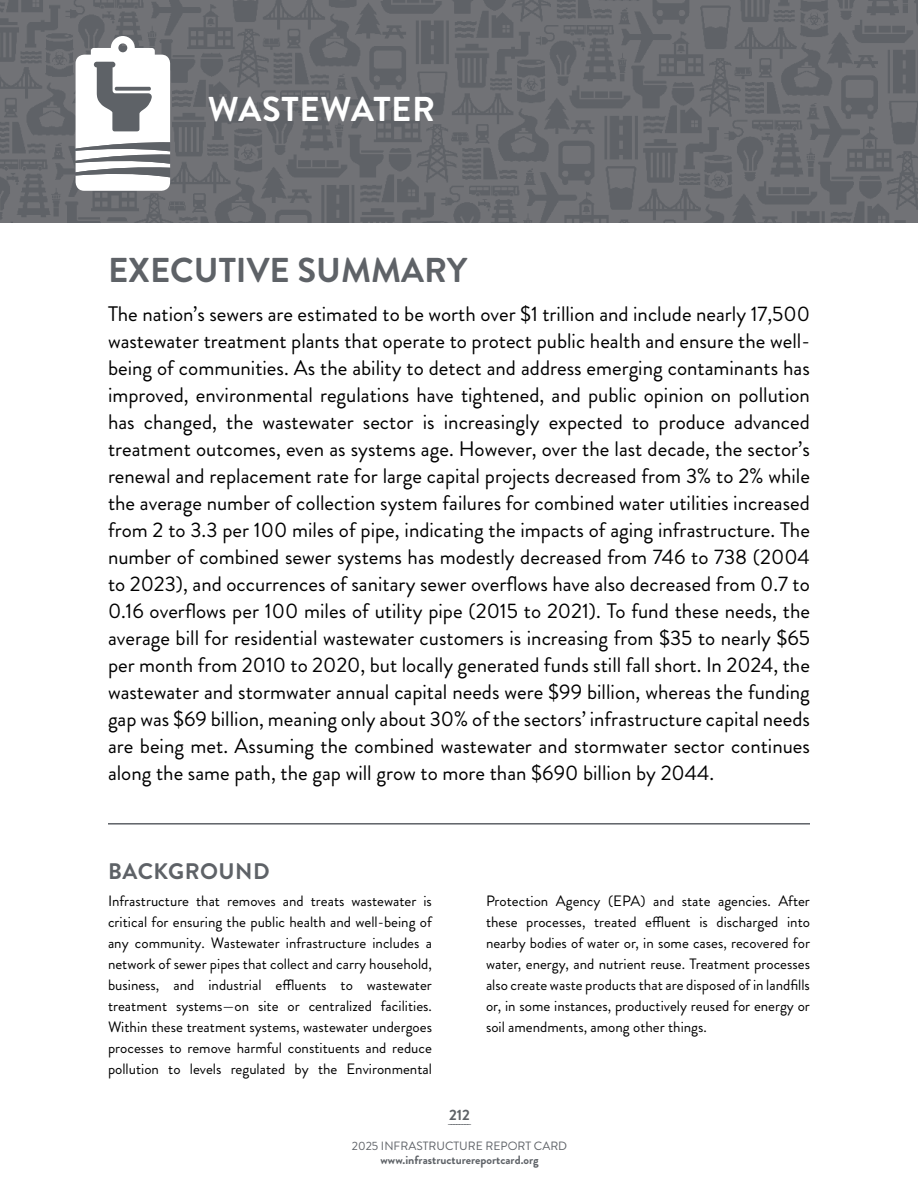
<style>
.page{position:relative;width:918px;height:1188px;background:#fff}
.page>*{position:absolute;margin:0;border:0;box-sizing:border-box;transform-origin:0 0}
.t1{font:700 34.5px "Brandon Grotesque";color:#5e6267}
.t2{font:700 34.5px "Brandon Grotesque";letter-spacing:.02em;color:#fff}
.t3{font:700 22.5px "Brandon Grotesque";letter-spacing:.02em;color:#5e6267}
.t4{font:21px/27px "Brandon Grotesque";color:#000;text-align:justify}
.t5{font:15px/21px "Brandon Grotesque";color:#000;text-align:justify}
.t6{font:700 15px "Brandon Grotesque";color:#5e6267}
.t7{font:12px/25.5px "Brandon Grotesque";color:#5e6267;text-align:center}
.t8{font:700 12px "Brandon Grotesque";color:#5e6267}
</style>
<div class="page">
<img style="left:0;top:0;width:918px;height:222px">
<hr style="left:108px;top:823px;width:702px;height:2px;background:#5e6267">
<svg style="left:75px;top:36px;width:95px;height:155px"></svg>
<h1 class="t2" style="left:208px;top:85px;width:229px">WASTEWATER</h1>
<h1 class="t1" style="left:108px;top:246px;width:361px">EXECUTIVE SUMMARY</h1>
<p class="t4" style="left:108px;top:300px;width:704px">The nation’s sewers are estimated to be worth over $1 trillion and include nearly 17,500 wastewater treatment plants that operate to protect public health and ensure the well&shy;being of communities. As the ability to detect and address emerging contaminants has improved, environmental regulations have tightened, and public opinion on pollution has changed, the wastewater sector is increasingly expected to produce advanced treatment outcomes, even as systems age. However, over the last decade, the sector’s renewal and replacement rate for large capital projects decreased from 3% to 2% while the average number of collection system failures for combined water utilities increased from 2 to 3.3 per 100 miles of pipe, indicating the impacts of aging infrastructure. The number of combined sewer systems has modestly decreased from 746 to 738 (2004 to 2023), and occurrences of sanitary sewer overflows have also decreased from 0.7 to 0.16 overflows per 100 miles of utility pipe (2015 to 2021). To fund these needs, the average bill for residential wastewater customers is increasing from $35 to nearly $65 per month from 2010 to 2020, but locally generated funds still fall short. In 2024, the wastewater and stormwater annual capital needs were $99 billion, whereas the funding gap was $69 billion, meaning only about 30% of the sectors’ infrastructure capital needs are being met. Assuming the combined wastewater and stormwater sector continues along the same path, the gap will grow to more than $690 billion by 2044.</p>
<p class="t3" style="left:108px;top:855px;width:163px">BACKGROUND</p>
<p class="t5" style="left:108px;top:890px;width:326px">Infrastructure that removes and treats wastewater is critical for ensuring the public health and well-being of any community. Wastewater infrastructure includes a network of sewer pipes that collect and carry household, business, and industrial effluents to wastewater treatment systems—on site or centralized facilities.<br>Within these treatment systems, wastewater undergoes processes to remove harmful constituents and reduce pollution to levels regulated by the Environmental</p>
<p class="t5" style="left:486px;top:890px;width:326px">Protection Agency (EPA) and state agencies. After these processes, treated effluent is discharged into nearby bodies of water or, in some cases, recovered for water, energy, and nutrient reuse. Treatment processes also create waste products that are disposed of in landfills or, in some instances, productively reused for energy or soil amendments, among other things.</p>
<p class="t6" style="left:449px;top:1104px;width:22px">212</p>
<p class="t7" style="left:352px;top:1108px;width:217px">________<br>2025 INFRASTRUCTURE REPORT CARD</p>
<p class="t8" style="left:381px;top:1152px;width:160px">www.infrastructurereportcard.org</p>
</div>
